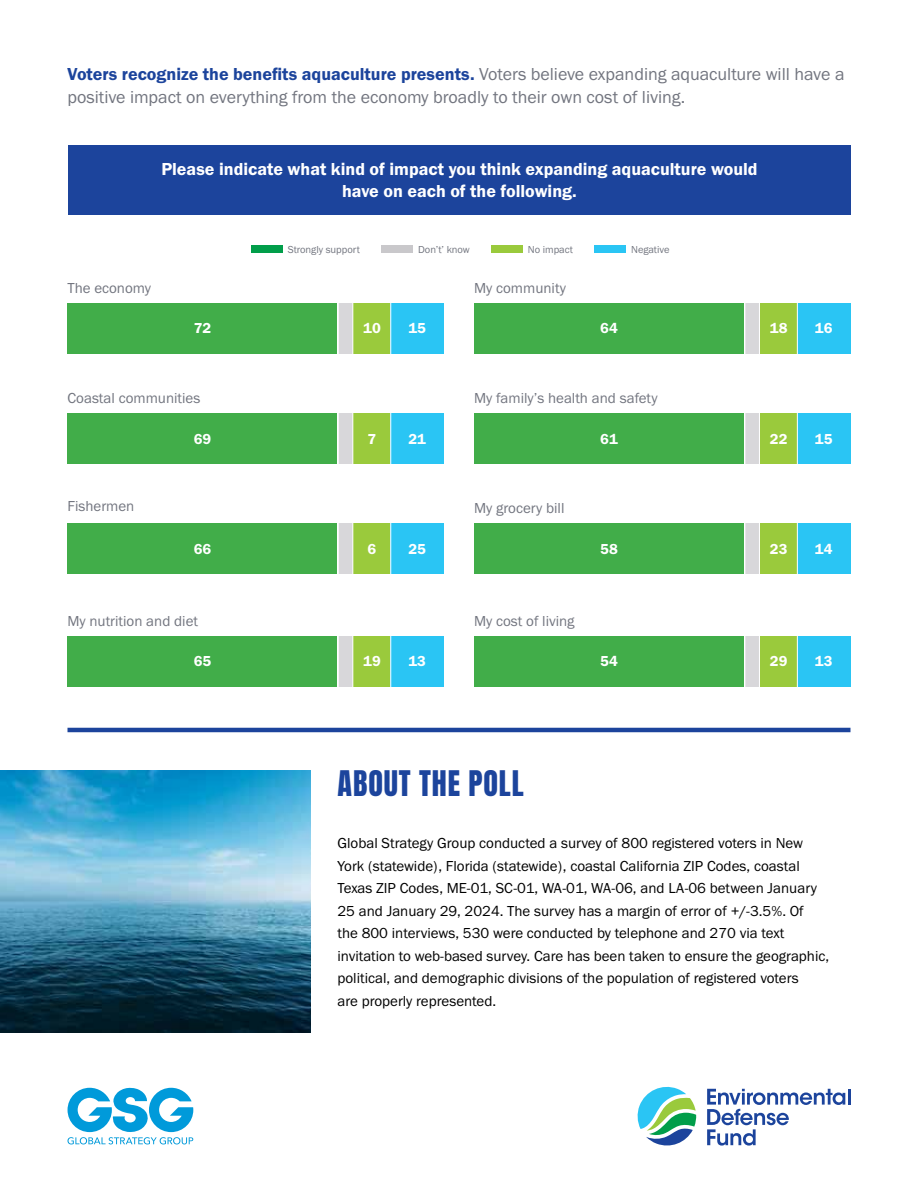
<style>
.page{position:relative;width:918px;height:1188px;background:#fff}
.page>*{position:absolute;margin:0;border:0;box-sizing:border-box;transform-origin:0 0}
.t1{font:30px "Anton";letter-spacing:.03em;color:#1c449c}
.t2{font:18px "Franklin Gothic URW Dem";color:#1c449c}
.t3{font:18px/22.5px "Franklin Gothic URW Dem";color:#fff;text-align:center}
.t4{font:18px "Franklin Gothic URW Boo";color:#72757f}
.t5{font:15px/22.5px "Franklin Gothic URW Boo";color:#000}
.t6{font:15px "Franklin Gothic URW Boo";color:#72757f}
.t7{font:15px "Franklin Gothic URW Dem";color:#fff}
.t8{font:10.5px "Franklin Gothic URW Boo";color:#72757f}
.s1{font-family:"Franklin Gothic URW Boo";color:#72757f}
</style>
<div class="page">
<hr style="left:68px;top:728px;width:782px;height:4px;background:#1c449c">
<svg style="left:707px;top:1089px;width:143px;height:57px"></svg>
<svg style="left:638px;top:1087px;width:58px;height:59px"></svg>
<svg style="left:68px;top:1088px;width:125px;height:56px"></svg>
<div style="left:68px;top:146px;width:783px;height:69px;background:#1c449c"></div>
<div style="left:251px;top:246px;width:32px;height:7px;background:#019e4a"></div>
<div style="left:381px;top:246px;width:32px;height:7px;background:#c9c8cb"></div>
<div style="left:491px;top:246px;width:32px;height:7px;background:#9aca3c"></div>
<div style="left:594px;top:246px;width:32px;height:7px;background:#2ac5f4"></div>
<div style="left:339px;top:303px;width:14px;height:50px;background:#d8d7da"></div>
<div style="left:68px;top:303px;width:270px;height:50px;background:#41ad49"></div>
<div style="left:353px;top:303px;width:38px;height:50px;background:#9aca3c"></div>
<div style="left:390px;top:303px;width:54px;height:50px;background:#2ac5f4"></div>
<hr style="left:390px;top:301px;width:1px;height:58px;background:#fff">
<hr style="left:352px;top:301px;width:1px;height:58px;background:#fff">
<div style="left:339px;top:414px;width:14px;height:50px;background:#d8d7da"></div>
<div style="left:68px;top:414px;width:270px;height:50px;background:#41ad49"></div>
<div style="left:353px;top:414px;width:38px;height:50px;background:#9aca3c"></div>
<div style="left:390px;top:414px;width:54px;height:50px;background:#2ac5f4"></div>
<hr style="left:390px;top:412px;width:1px;height:57px;background:#fff">
<hr style="left:352px;top:412px;width:1px;height:57px;background:#fff">
<div style="left:339px;top:524px;width:14px;height:50px;background:#d8d7da"></div>
<div style="left:68px;top:524px;width:270px;height:50px;background:#41ad49"></div>
<div style="left:353px;top:524px;width:38px;height:50px;background:#9aca3c"></div>
<div style="left:390px;top:524px;width:54px;height:50px;background:#2ac5f4"></div>
<hr style="left:390px;top:522px;width:1px;height:57px;background:#fff">
<hr style="left:352px;top:522px;width:1px;height:57px;background:#fff">
<div style="left:339px;top:636px;width:14px;height:50px;background:#d8d7da"></div>
<div style="left:68px;top:636px;width:270px;height:50px;background:#41ad49"></div>
<div style="left:353px;top:636px;width:38px;height:50px;background:#9aca3c"></div>
<div style="left:390px;top:636px;width:54px;height:50px;background:#2ac5f4"></div>
<hr style="left:390px;top:634px;width:1px;height:58px;background:#fff">
<hr style="left:352px;top:634px;width:1px;height:58px;background:#fff">
<div style="left:745px;top:303px;width:15px;height:50px;background:#d8d7da"></div>
<div style="left:474px;top:303px;width:270px;height:50px;background:#41ad49"></div>
<div style="left:760px;top:303px;width:38px;height:50px;background:#9aca3c"></div>
<div style="left:797px;top:303px;width:53px;height:50px;background:#2ac5f4"></div>
<hr style="left:797px;top:301px;width:1px;height:58px;background:#fff">
<hr style="left:759px;top:301px;width:1px;height:58px;background:#fff">
<div style="left:745px;top:414px;width:15px;height:50px;background:#d8d7da"></div>
<div style="left:474px;top:414px;width:270px;height:50px;background:#41ad49"></div>
<div style="left:760px;top:414px;width:38px;height:50px;background:#9aca3c"></div>
<div style="left:797px;top:414px;width:53px;height:50px;background:#2ac5f4"></div>
<hr style="left:797px;top:412px;width:1px;height:57px;background:#fff">
<hr style="left:759px;top:412px;width:1px;height:57px;background:#fff">
<div style="left:745px;top:524px;width:15px;height:50px;background:#d8d7da"></div>
<div style="left:474px;top:524px;width:270px;height:50px;background:#41ad49"></div>
<div style="left:760px;top:524px;width:38px;height:50px;background:#9aca3c"></div>
<div style="left:797px;top:524px;width:53px;height:50px;background:#2ac5f4"></div>
<hr style="left:797px;top:522px;width:1px;height:57px;background:#fff">
<hr style="left:759px;top:522px;width:1px;height:57px;background:#fff">
<div style="left:745px;top:636px;width:15px;height:50px;background:#d8d7da"></div>
<div style="left:474px;top:636px;width:270px;height:50px;background:#41ad49"></div>
<div style="left:760px;top:636px;width:38px;height:50px;background:#9aca3c"></div>
<div style="left:797px;top:636px;width:53px;height:50px;background:#2ac5f4"></div>
<hr style="left:797px;top:634px;width:1px;height:58px;background:#fff">
<hr style="left:759px;top:634px;width:1px;height:58px;background:#fff">
<img style="left:0;top:771px;width:310px;height:261px">
<p class="t2" style="left:68px;top:62px;width:779px">Voters recognize the benefits aquaculture presents. <span class="s1">Voters believe expanding aquaculture will have a</span></p>
<p class="t4" style="left:68px;top:86px;width:619px">positive impact on everything from the economy broadly to their own cost of living.</p>
<p class="t3" style="left:161px;top:157px;width:598px">Please indicate what kind of impact you think expanding aquaculture would have on each of the following.</p>
<p class="t6" style="left:68px;top:278px;width:85px">The economy</p>
<p class="t8" style="left:288px;top:243px;width:74px">Strongly support</p>
<p class="t8" style="left:418px;top:243px;width:53px">Don’t’ know</p>
<p class="t8" style="left:528px;top:243px;width:47px">No impact</p>
<p class="t8" style="left:631px;top:243px;width:40px">Negative</p>
<p class="t7" style="left:194px;top:319px;width:19px">72</p>
<p class="t7" style="left:363px;top:319px;width:19px">10</p>
<p class="t7" style="left:408px;top:319px;width:19px">15</p>
<p class="t6" style="left:474px;top:278px;width:93px">My community</p>
<p class="t7" style="left:600px;top:319px;width:19px">64</p>
<p class="t7" style="left:770px;top:319px;width:19px">18</p>
<p class="t7" style="left:815px;top:319px;width:19px">16</p>
<p class="t6" style="left:68px;top:389px;width:135px">Coastal communities</p>
<p class="t7" style="left:194px;top:429px;width:19px">69</p>
<p class="t7" style="left:368px;top:429px;width:10px">7</p>
<p class="t7" style="left:408px;top:429px;width:19px">21</p>
<p class="t6" style="left:474px;top:389px;width:185px">My family’s health and safety</p>
<p class="t7" style="left:600px;top:429px;width:19px">61</p>
<p class="t7" style="left:770px;top:429px;width:19px">22</p>
<p class="t7" style="left:815px;top:429px;width:19px">15</p>
<p class="t6" style="left:68px;top:497px;width:68px">Fishermen</p>
<p class="t6" style="left:474px;top:499px;width:92px">My grocery bill</p>
<p class="t7" style="left:194px;top:540px;width:19px">66</p>
<p class="t7" style="left:368px;top:540px;width:10px">6</p>
<p class="t7" style="left:408px;top:540px;width:19px">25</p>
<p class="t7" style="left:600px;top:540px;width:19px">58</p>
<p class="t7" style="left:770px;top:540px;width:19px">23</p>
<p class="t7" style="left:815px;top:540px;width:19px">14</p>
<p class="t6" style="left:68px;top:611px;width:132px">My nutrition and diet</p>
<p class="t7" style="left:194px;top:652px;width:19px">65</p>
<p class="t7" style="left:363px;top:652px;width:19px">19</p>
<p class="t7" style="left:408px;top:652px;width:19px">13</p>
<p class="t6" style="left:474px;top:611px;width:102px">My cost of living</p>
<p class="t7" style="left:600px;top:652px;width:19px">54</p>
<p class="t7" style="left:770px;top:652px;width:19px">29</p>
<p class="t7" style="left:815px;top:652px;width:19px">13</p>
<h1 class="t1" style="left:338px;top:768px;width:188px">ABOUT THE POLL</h1>
<p class="t5" style="left:338px;top:832px;width:493px">Global Strategy Group conducted a survey of 800 registered voters in New York (statewide), Florida (statewide), coastal California ZIP Codes, coastal Texas ZIP Codes, ME-01, SC-01, WA-01, WA-06, and LA-06 between January 25 and January 29, 2024. The survey has a margin of error of +/-3.5%. Of<br>the 800 interviews, 530 were conducted by telephone and 270 via text invitation to web-based survey. Care has been taken to ensure the geographic, political, and demographic divisions of the population of registered voters<br>are properly represented.</p>
</div>
